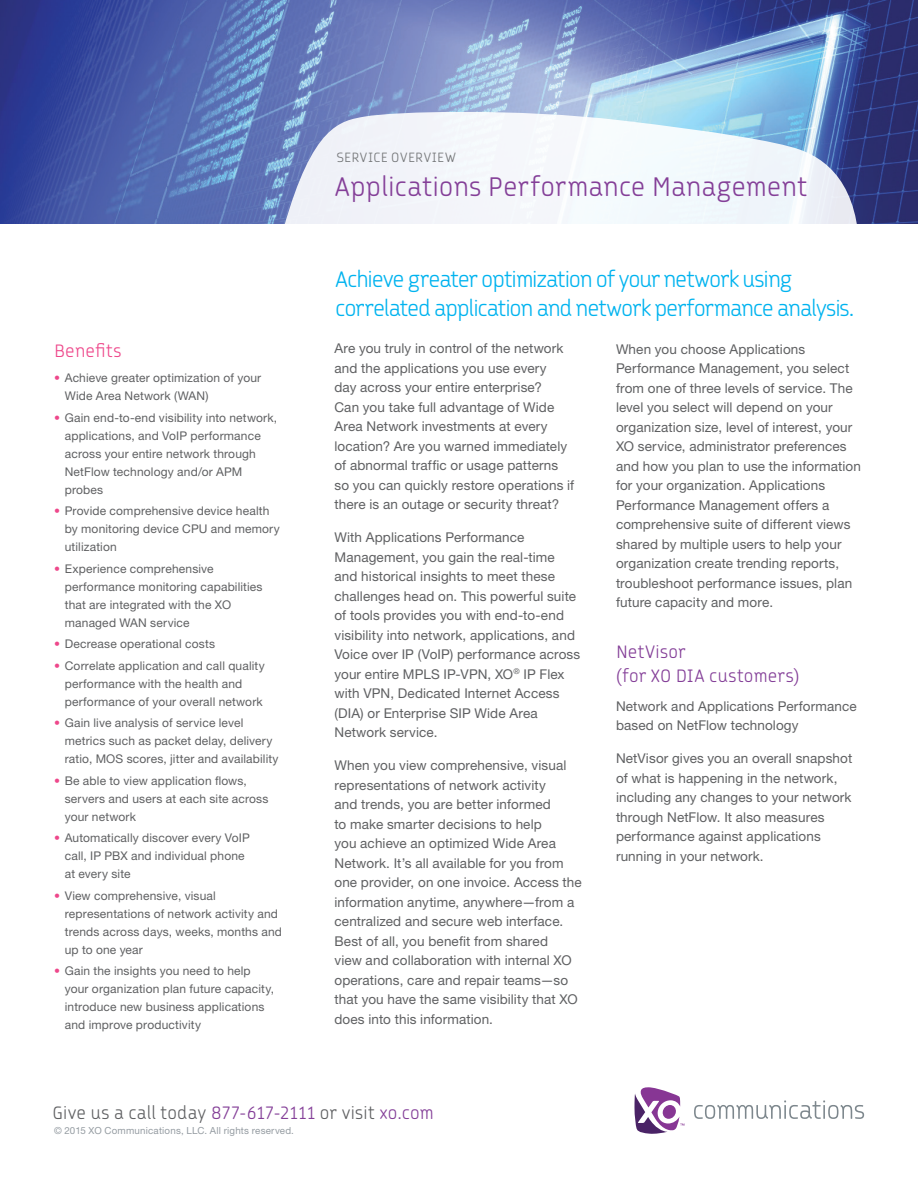
<style>
.page{position:relative;width:918px;height:1188px;background:#fff}
.page>*{position:absolute;margin:0;border:0;box-sizing:border-box;transform-origin:0 0}
.Service_Name{font:27px "Patron";letter-spacing:-.03em;color:#843f98}
.Lead_In{font:22.5px/28.5px "Patron";letter-spacing:-.08em;color:#00b3ef}
.t1{font:18px "Patron";letter-spacing:-.02em;color:#5f6062}
.Heading_1{font:18px/24px "Patron";letter-spacing:-.02em;color:#843f98}
.Sidebar_header{font:18px "Patron";letter-spacing:-.015em;color:#ee488b}
.t2{font:13.5px/19.5px "Helvetica Neue LT Pro";letter-spacing:.01em;color:#5f6062}
.Doc_Name{font:13.5px "Patron";letter-spacing:.005em;color:#757779}
.t3{font:12px/18px "Helvetica Neue LT Pro";letter-spacing:.015em;color:#5f6062}
.t4{font:9.75px "Helvetica Neue LT Pro";letter-spacing:.02em;color:#959ca2}
.s1{color:#ee488b}
.s2{color:#843f98}
</style>
<div class="page">
<svg style="left:634px;top:1087px;width:51px;height:47px"></svg>
<svg style="left:694px;top:1101px;width:170px;height:18px"></svg>
<img style="left:0;top:0;width:918px;height:223px">
<svg style="left:241px;top:108px;width:622px;height:116px;fill:#f1f4fa"></svg>
<p class="Doc_Name" style="left:337px;top:149px;width:121px">SERVICE OVERVIEW</p>
<p class="Service_Name" style="left:334px;top:171px;width:475px">Applications Performance Management</p>
<p class="Sidebar_header" style="left:54px;top:340px;width:69px">Benefits</p>
<p class="t3" style="left:65px;top:369px;width:198px;text-indent:-11px"><span class="s1">•</span> Achieve greater optimization of your<br>Wide Area Network (WAN)</p>
<p class="t3" style="left:65px;top:408px;width:214px;text-indent:-11px"><span class="s1">•</span> Gain end-to-end visibility into network, applications, and VoIP performance across your entire network through<br>NetFlow technology and/or APM probes</p>
<p class="t3" style="left:65px;top:502px;width:217px;text-indent:-11px"><span class="s1">•</span> Provide comprehensive device health by monitoring device CPU and memory utilization</p>
<p class="t3" style="left:65px;top:559px;width:199px;text-indent:-11px"><span class="s1">•</span> Experience comprehensive performance monitoring capabilities that are integrated with the XO managed WAN service</p>
<p class="t3" style="left:54px;top:635px;width:163px"><span class="s1">•</span> Decrease operational costs</p>
<p class="t3" style="left:65px;top:656px;width:202px;text-indent:-11px"><span class="s1">•</span> Correlate application and call quality performance with the health and performance of your overall network</p>
<p class="t3" style="left:65px;top:714px;width:215px;text-indent:-11px"><span class="s1">•</span> Gain live analysis of service level metrics such as packet delay, delivery ratio, MOS scores, jitter and availability</p>
<p class="t3" style="left:65px;top:771px;width:205px;text-indent:-11px"><span class="s1">•</span> Be able to view application flows, servers and users at each site across your network</p>
<p class="t3" style="left:65px;top:829px;width:187px;text-indent:-11px"><span class="s1">•</span> Automatically discover every VoIP call, IP PBX and individual phone at every site</p>
<p class="t3" style="left:65px;top:886px;width:219px;text-indent:-11px"><span class="s1">•</span> View comprehensive, visual representations of network activity and trends across days, weeks, months and up to one year</p>
<p class="t3" style="left:65px;top:962px;width:211px;text-indent:-11px"><span class="s1">•</span> Gain the insights you need to help your organization plan future capacity, introduce new business applications and improve productivity</p>
<p class="Lead_In" style="left:335px;top:265px;width:521px">Achieve greater optimization of your network using correlated application and network performance analysis.</p>
<p class="t2" style="left:334px;top:338px;width:241px">Are you truly in control of the network and the applications you use every<br>day across your entire enterprise?<br>Can you take full advantage of Wide Area Network investments at every location? Are you warned immediately of abnormal traffic or usage patterns so you can quickly restore operations if there is an outage or security threat?</p>
<p class="t2" style="left:334px;top:527px;width:247px">With Applications Performance Management, you gain the real-time and historical insights to meet these challenges head on. This powerful suite of tools provides you with end-to-end visibility into network, applications, and Voice over IP (VoIP) performance across your entire MPLS IP-VPN, XO<sup>®</sup> IP Flex with VPN, Dedicated Internet Access (DIA) or Enterprise SIP Wide Area Network service.</p>
<p class="t2" style="left:334px;top:755px;width:249px">When you view comprehensive, visual representations of network activity<br>and trends, you are better informed<br>to make smarter decisions to help<br>you achieve an optimized Wide Area Network. It’s all available for you from one provider, on one invoice. Access the information anytime, anywhere—from a centralized and secure web interface.<br>Best of all, you benefit from shared<br>view and collaboration with internal XO operations, care and repair teams—so that you have the same visibility that XO does into this information.</p>
<p class="t2" style="left:616px;top:339px;width:246px">When you choose Applications Performance Management, you select from one of three levels of service. The level you select will depend on your organization size, level of interest, your XO service, administrator preferences and how you plan to use the information for your organization. Applications Performance Management offers a comprehensive suite of different views shared by multiple users to help your organization create trending reports, troubleshoot performance issues, plan future capacity and more.</p>
<p class="Heading_1" style="left:616px;top:640px;width:185px">NetVisor<br>(for XO DIA customers)</p>
<p class="t2" style="left:616px;top:696px;width:242px">Network and Applications Performance based on NetFlow technology</p>
<p class="t2" style="left:616px;top:748px;width:238px">NetVisor gives you an overall snapshot of what is happening in the network, including any changes to your network through NetFlow. It also measures performance against applications running in your network.</p>
<p class="t1" style="left:52px;top:1102px;width:384px">Give us a call today <span class="s2">877-617-2111</span> or visit <span class="s2">xo.com</span></p>
<p class="t4" style="left:54px;top:1125px;width:242px">© 2015 XO Communications, LLC. All rights reserved.</p>
</div>
